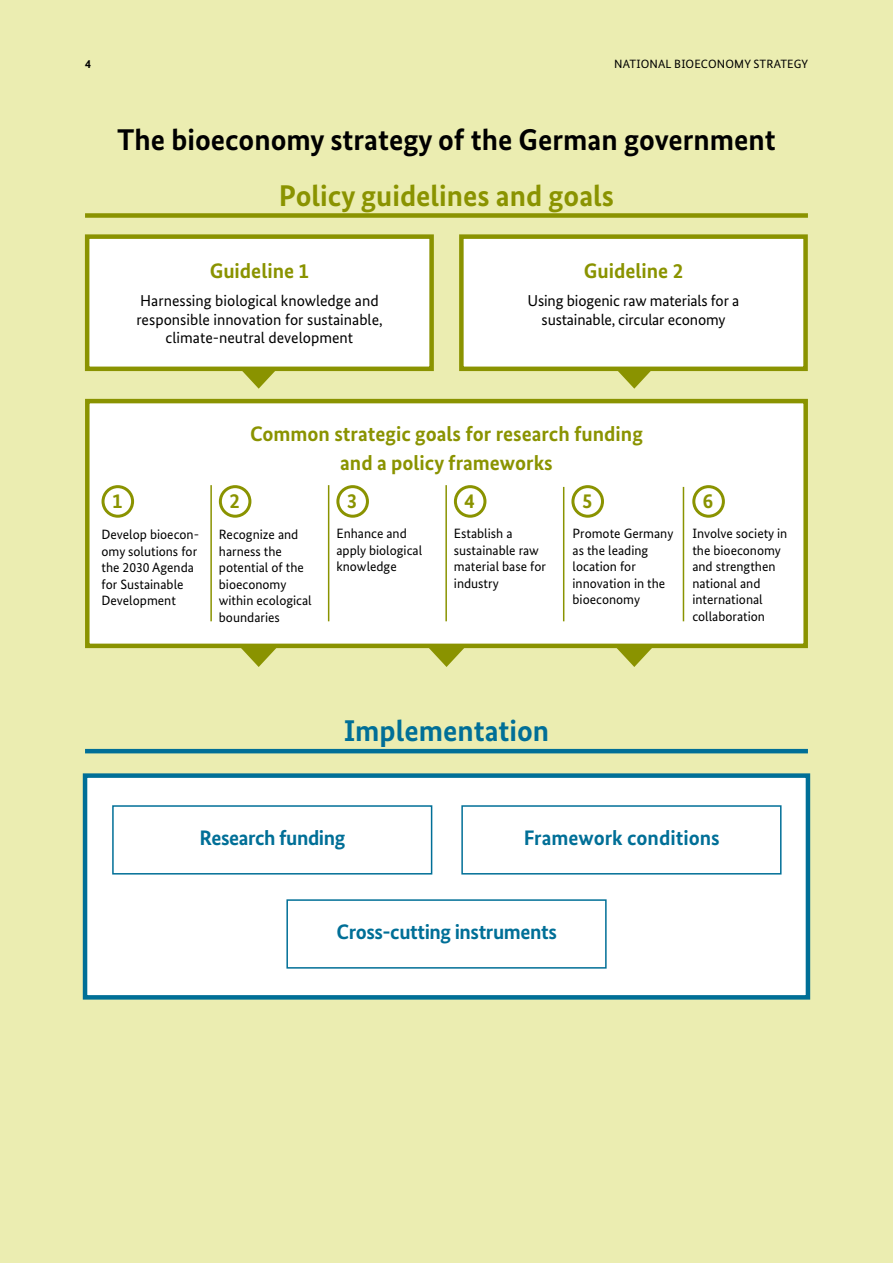
<style>
.page{position:relative;width:893px;height:1263px;background:#ebedb1}
.page>*{position:absolute;margin:0;border:0;box-sizing:border-box;transform-origin:0 0}
.t1{font:700 30px "Bundes Sans";color:#000}
.t2{font:700 30px "Bundes Sans";color:#8a9300}
.t3{font:700 30px "Bundes Sans";color:#006f97}
.t4{font:700 21px/28.5px "Bundes Sans";color:#8a9300;text-align:center}
.t5{font:700 21px "Bundes Sans";letter-spacing:-.02em;color:#006f97}
.t6{font:700 21px "Bundes Sans";color:#006f97}
.t7{font:700 20.85px "Bundes Sans";color:#8a9300}
.t8{font:15.75px/18.9px "Bundes Sans";color:#000;text-align:center}
.t9{font:13.5px/16.5px "Bundes Sans";color:#000}
.t10{font:12px "Bundes Sans";letter-spacing:.01em;color:#000}
.t11{font:700 12px "Bundes Sans";color:#000}
</style>
<div class="page">
<svg style="left:226px;top:648px;width:65px;height:19px"></svg>
<svg style="left:602px;top:648px;width:65px;height:19px"></svg>
<svg style="left:414px;top:648px;width:65px;height:19px"></svg>
<div style="left:85px;top:399px;width:723px;height:249px;background:#fff;border:4px solid #8a9300"></div>
<div style="left:83px;top:773px;width:727px;height:226px;background:#fff;border:4px solid #006f97"></div>
<div style="left:112px;top:805px;width:320px;height:69px;background:#fff;border:2px solid #006f97"></div>
<div style="left:461px;top:805px;width:320px;height:69px;background:#fff;border:2px solid #006f97"></div>
<svg style="left:226px;top:371px;width:65px;height:18px"></svg>
<svg style="left:602px;top:371px;width:65px;height:18px"></svg>
<div style="left:85px;top:213px;width:723px;height:5px;background:#8a9300"></div>
<hr style="left:85px;top:749px;width:723px;height:4px;background:#006f97">
<div style="left:102px;top:485px;width:32px;height:33px;border:3px solid #8a9300;border-radius:50%"></div>
<div style="left:219px;top:485px;width:32px;height:33px;border:3px solid #8a9300;border-radius:50%"></div>
<div style="left:336px;top:485px;width:33px;height:33px;border:3px solid #8a9300;border-radius:50%"></div>
<div style="left:454px;top:485px;width:32px;height:33px;border:3px solid #8a9300;border-radius:50%"></div>
<div style="left:571px;top:485px;width:33px;height:33px;border:3px solid #8a9300;border-radius:50%"></div>
<div style="left:692px;top:485px;width:33px;height:33px;border:3px solid #8a9300;border-radius:50%"></div>
<div style="left:87px;top:237px;width:345px;height:132px;background:#fff"></div>
<div style="left:85px;top:234px;width:349px;height:137px;border:4px solid #8a9300"></div>
<div style="left:461px;top:237px;width:345px;height:132px;background:#fff"></div>
<div style="left:459px;top:234px;width:349px;height:137px;border:4px solid #8a9300"></div>
<hr style="left:210px;top:485px;width:2px;height:136px;background:#8a9300">
<hr style="left:328px;top:485px;width:1px;height:136px;background:#8a9300">
<hr style="left:445px;top:485px;width:2px;height:136px;background:#8a9300">
<hr style="left:563px;top:487px;width:1px;height:134px;background:#8a9300">
<hr style="left:683px;top:487px;width:1px;height:134px;background:#8a9300">
<div style="left:286px;top:899px;width:321px;height:70px;background:#fff;border:2px solid #006f97"></div>
<p class="t11" style="left:85px;top:57px;width:7px">4</p>
<p class="t10" style="left:614px;top:57px;width:196px">NATIONAL BIOECONOMY STRATEGY</p>
<p class="t1" style="left:117px;top:122px;width:660px">The bioeconomy strategy of the German government</p>
<p class="t2" style="left:279px;top:177px;width:337px">Policy guidelines and goals</p>
<p class="t4" style="left:210px;top:257px;width:101px">Guideline 1</p>
<p class="t8" style="left:136px;top:291px;width:248px">Harnessing biological knowledge and responsible innovation for sustainable, climate-neutral development</p>
<p class="t4" style="left:584px;top:257px;width:101px">Guideline 2</p>
<p class="t8" style="left:527px;top:291px;width:213px">Using biogenic raw materials for a sustainable, circular economy</p>
<p class="t4" style="left:250px;top:419px;width:394px">Common strategic goals for research funding and a policy frameworks</p>
<p class="t7" style="left:112px;top:488px;width:12px">1</p>
<p class="t7" style="left:229px;top:488px;width:12px">2</p>
<p class="t7" style="left:347px;top:488px;width:12px">3</p>
<p class="t7" style="left:464px;top:488px;width:12px">4</p>
<p class="t7" style="left:582px;top:488px;width:12px">5</p>
<p class="t7" style="left:703px;top:488px;width:12px">6</p>
<p class="t9" style="left:101px;top:526px;width:99px">Develop bioecon&shy;omy solutions for the 2030 Agenda for Sustainable<br>Development</p>
<p class="t9" style="left:219px;top:526px;width:94px">Recognize and harness the potential of the bioeconomy within ecological boundaries</p>
<p class="t9" style="left:336px;top:525px;width:87px">Enhance and apply biological knowledge</p>
<p class="t9" style="left:454px;top:525px;width:94px">Establish a sustainable raw material base for industry</p>
<p class="t9" style="left:573px;top:525px;width:102px">Promote Germany as the leading location for innovation in the bioeconomy</p>
<p class="t9" style="left:692px;top:525px;width:96px">Involve society in the bioeconomy and strengthen national and international collaboration</p>
<p class="t3" style="left:344px;top:713px;width:207px">Implementation</p>
<p class="t5" style="left:200px;top:825px;width:147px">Research funding</p>
<p class="t6" style="left:524px;top:825px;width:197px">Framework conditions</p>
<p class="t5" style="left:337px;top:919px;width:222px">Cross-cutting instruments</p>
</div>
